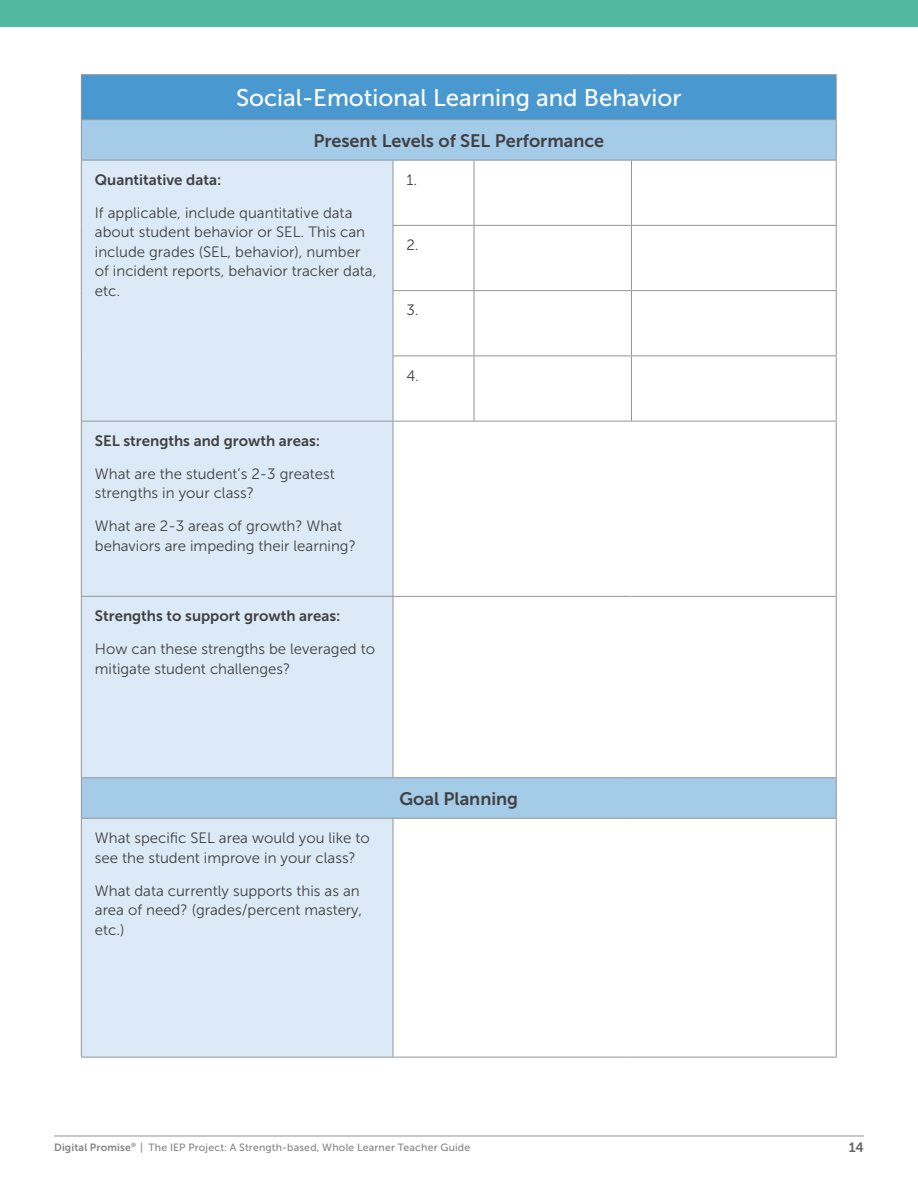
<style>
.page{position:relative;width:918px;height:1188px;background:#fff}
.page>*{position:absolute;margin:0;border:0;box-sizing:border-box;transform-origin:0 0}
.Table_Title{font:24px "Museo Sans 500";color:#fff}
.Table_Head_2_centere{font:18px "Museo Sans 700";color:#414042}
.Table_para{font:15px/19.5px "Museo Sans 300";color:#414042}
.Table_para-2{font:15px "Museo Sans 700";color:#414042}
.t1{font:13.5px "Museo Sans 700";color:#676767}
.t2{font:10.5px "Museo Sans 500";letter-spacing:.02em;color:#858585}
.s1{font-family:"Museo Sans 700"}
</style>
<div class="page">
<hr style="left:54px;top:1136px;width:810px;height:1px;background:#919496">
<div style="left:0;top:0;width:918px;height:27px;background:#52b8a0"></div>
<div style="left:81px;top:75px;width:755px;height:45px;background:#4a98d0"></div>
<svg style="left:82px;top:120px;width:754px;height:698px"></svg>
<div style="left:82px;top:161px;width:311px;height:896px;background:#dbeaf6"></div>
<hr style="left:474px;top:160px;width:1px;height:65px;background:#939598">
<hr style="left:631px;top:160px;width:1px;height:65px;background:#939598">
<hr style="left:393px;top:225px;width:81px;height:1px;background:#939598">
<hr style="left:474px;top:225px;width:158px;height:1px;background:#939598">
<hr style="left:474px;top:226px;width:1px;height:64px;background:#939598">
<hr style="left:632px;top:225px;width:205px;height:1px;background:#939598">
<hr style="left:631px;top:226px;width:1px;height:64px;background:#939598">
<hr style="left:393px;top:290px;width:81px;height:1px;background:#939598">
<hr style="left:474px;top:290px;width:158px;height:1px;background:#939598">
<hr style="left:474px;top:291px;width:1px;height:65px;background:#939598">
<hr style="left:632px;top:290px;width:205px;height:1px;background:#939598">
<hr style="left:631px;top:291px;width:1px;height:65px;background:#939598">
<hr style="left:393px;top:356px;width:81px;height:1px;background:#939598">
<hr style="left:474px;top:356px;width:158px;height:1px;background:#939598">
<hr style="left:474px;top:356px;width:1px;height:65px;background:#939598">
<hr style="left:632px;top:356px;width:205px;height:1px;background:#939598">
<hr style="left:631px;top:356px;width:1px;height:65px;background:#939598">
<hr style="left:393px;top:421px;width:81px;height:1px;background:#939598">
<hr style="left:474px;top:421px;width:158px;height:1px;background:#939598">
<hr style="left:632px;top:421px;width:205px;height:1px;background:#939598">
<hr style="left:81px;top:596px;width:312px;height:1px;background:#939598">
<hr style="left:393px;top:596px;width:81px;height:1px;background:#939598">
<hr style="left:474px;top:596px;width:158px;height:1px;background:#939598">
<hr style="left:632px;top:596px;width:205px;height:1px;background:#939598">
<hr style="left:81px;top:119px;width:312px;height:1px;background:#939598">
<hr style="left:81px;top:120px;width:1px;height:40px;background:#939598">
<hr style="left:393px;top:119px;width:81px;height:1px;background:#939598">
<hr style="left:474px;top:119px;width:158px;height:1px;background:#939598">
<hr style="left:632px;top:119px;width:205px;height:1px;background:#939598">
<hr style="left:836px;top:120px;width:1px;height:40px;background:#939598">
<hr style="left:81px;top:160px;width:312px;height:1px;background:#939598">
<hr style="left:393px;top:160px;width:81px;height:1px;background:#939598">
<hr style="left:474px;top:160px;width:158px;height:1px;background:#939598">
<hr style="left:632px;top:160px;width:205px;height:1px;background:#939598">
<hr style="left:81px;top:777px;width:312px;height:1px;background:#939598">
<hr style="left:81px;top:778px;width:1px;height:40px;background:#939598">
<hr style="left:393px;top:777px;width:81px;height:1px;background:#939598">
<hr style="left:474px;top:777px;width:158px;height:1px;background:#939598">
<hr style="left:632px;top:777px;width:205px;height:1px;background:#939598">
<hr style="left:836px;top:778px;width:1px;height:40px;background:#939598">
<hr style="left:81px;top:818px;width:312px;height:1px;background:#939598">
<hr style="left:393px;top:818px;width:81px;height:1px;background:#939598">
<hr style="left:474px;top:818px;width:158px;height:1px;background:#939598">
<hr style="left:632px;top:818px;width:205px;height:1px;background:#939598">
<hr style="left:836px;top:160px;width:1px;height:65px;background:#939598">
<hr style="left:836px;top:226px;width:1px;height:64px;background:#939598">
<hr style="left:836px;top:291px;width:1px;height:65px;background:#939598">
<hr style="left:836px;top:356px;width:1px;height:65px;background:#939598">
<hr style="left:836px;top:422px;width:1px;height:174px;background:#939598">
<hr style="left:836px;top:597px;width:1px;height:180px;background:#939598">
<hr style="left:81px;top:1057px;width:312px;height:1px;background:#939598">
<hr style="left:393px;top:1057px;width:81px;height:1px;background:#939598">
<hr style="left:474px;top:1057px;width:158px;height:1px;background:#939598">
<hr style="left:632px;top:1057px;width:205px;height:1px;background:#939598">
<hr style="left:81px;top:74px;width:312px;height:1px;background:#939598">
<hr style="left:81px;top:75px;width:1px;height:44px;background:#939598">
<hr style="left:393px;top:74px;width:81px;height:1px;background:#939598">
<hr style="left:474px;top:74px;width:158px;height:1px;background:#939598">
<hr style="left:632px;top:74px;width:205px;height:1px;background:#939598">
<hr style="left:836px;top:75px;width:1px;height:44px;background:#939598">
<hr style="left:81px;top:421px;width:312px;height:1px;background:#939598">
<hr style="left:81px;top:160px;width:1px;height:65px;background:#939598">
<hr style="left:393px;top:160px;width:1px;height:65px;background:#939598">
<hr style="left:81px;top:225px;width:1px;height:66px;background:#939598">
<hr style="left:393px;top:226px;width:1px;height:64px;background:#939598">
<hr style="left:81px;top:291px;width:1px;height:65px;background:#939598">
<hr style="left:393px;top:291px;width:1px;height:65px;background:#939598">
<hr style="left:81px;top:356px;width:1px;height:65px;background:#939598">
<hr style="left:393px;top:356px;width:1px;height:65px;background:#939598">
<hr style="left:81px;top:422px;width:1px;height:174px;background:#939598">
<hr style="left:393px;top:422px;width:1px;height:174px;background:#939598">
<hr style="left:81px;top:597px;width:1px;height:180px;background:#939598">
<hr style="left:393px;top:597px;width:1px;height:180px;background:#939598">
<hr style="left:836px;top:819px;width:1px;height:238px;background:#939598">
<hr style="left:81px;top:819px;width:1px;height:238px;background:#939598">
<hr style="left:393px;top:819px;width:1px;height:238px;background:#939598">
<p class="Table_Title" style="left:236px;top:85px;width:447px">Social-Emotional Learning and Behavior</p>
<p class="Table_Head_2_centere" style="left:313px;top:130px;width:292px">Present Levels of SEL Performance</p>
<p class="Table_para-2" style="left:95px;top:171px;width:128px">Quantitative data:</p>
<p class="Table_para" style="left:95px;top:203px;width:283px">If applicable, include quantitative data about student behavior or SEL. This can include grades (SEL, behavior), number of incident reports, behavior tracker data, etc.</p>
<p class="Table_para-2" style="left:95px;top:432px;width:227px">SEL strengths and growth areas:</p>
<p class="Table_para" style="left:95px;top:464px;width:241px">What are the student’s 2-3 greatest strengths in your class?</p>
<p class="Table_para" style="left:95px;top:517px;width:263px">What are 2-3 areas of growth? What behaviors are impeding their learning?</p>
<p class="Table_para-2" style="left:95px;top:608px;width:247px">Strengths to support growth areas:</p>
<p class="Table_para" style="left:95px;top:639px;width:282px">How can these strengths be leveraged to mitigate student challenges?</p>
<p class="Table_para" style="left:406px;top:170px;width:12px">1.</p>
<p class="Table_para" style="left:406px;top:235px;width:14px">2.</p>
<p class="Table_para" style="left:406px;top:301px;width:13px">3.</p>
<p class="Table_para" style="left:406px;top:366px;width:14px">4.</p>
<p class="Table_para" style="left:95px;top:828px;width:276px">What specific SEL area would you like to see the student improve in your class?</p>
<p class="Table_para" style="left:95px;top:881px;width:269px">What data currently supports this as an area of need? (grades/percent mastery, etc.)</p>
<p class="Table_Head_2_centere" style="left:400px;top:789px;width:120px">Goal Planning</p>
<p class="t2" style="left:54px;top:1142px;width:418px"><span class="s1">Digital Promise</span><sup>®</sup> | The IEP Project: A Strength-based, Whole Learner Teacher Guide</p>
<p class="t1" style="left:849px;top:1139px;width:17px">14</p>
</div>
